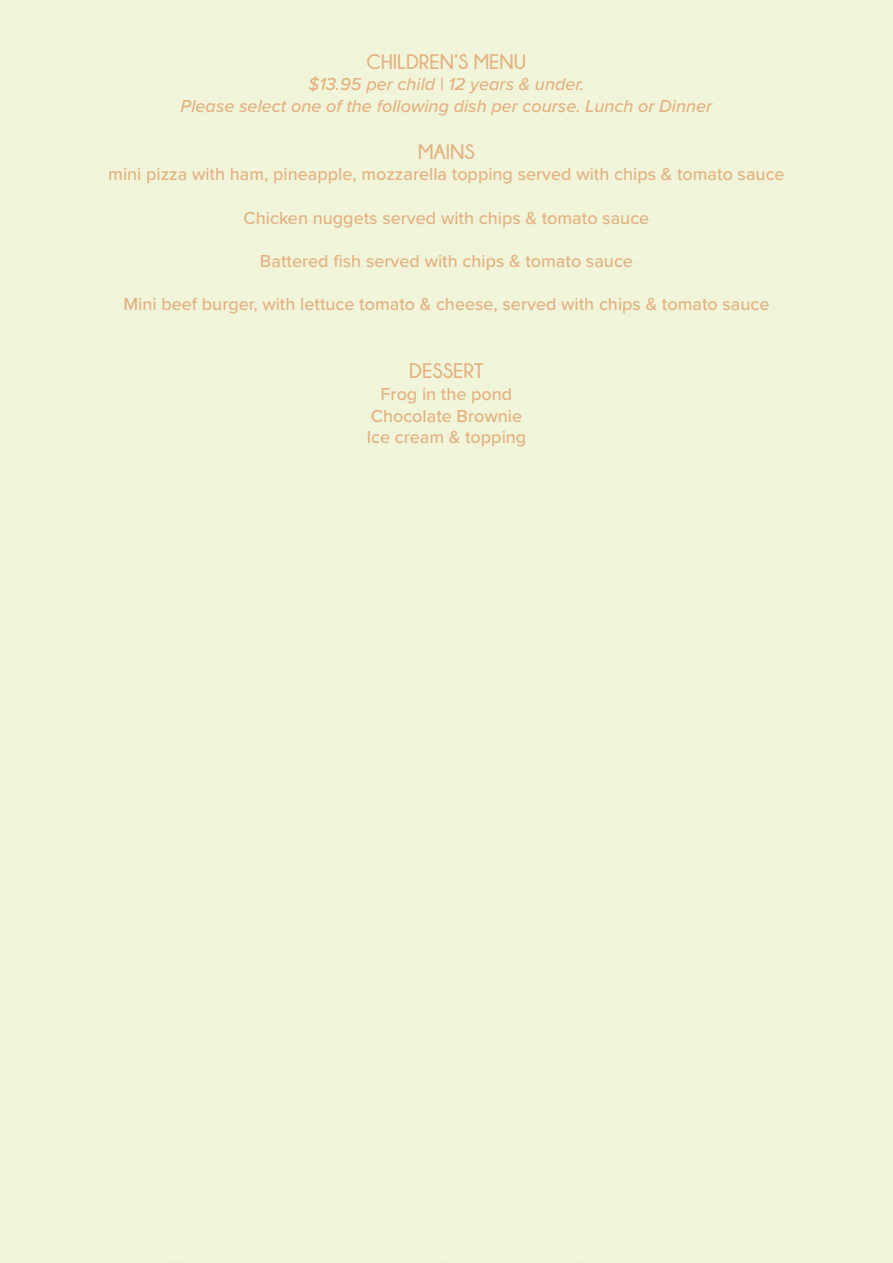
<style>
.page{position:relative;width:893px;height:1263px;background:#fff}
.page>*{position:absolute;margin:0;border:0;box-sizing:border-box;transform-origin:0 0}
.t1{font:700 21px "Champagne&Limousines";color:#e5b180}
.t2{font:500 18px "Proxima Nova";color:#e5b180}
.t3{font:italic 500 18px "Proxima Nova";color:#e5b180}
</style>
<div class="page">
<div style="left:0;top:0;width:446px;height:276px;background:#f1f6db"></div>
<div style="left:0;top:276px;width:446px;height:400px;background:#f1f6db"></div>
<div style="left:0;top:676px;width:446px;height:400px;background:#f1f6db"></div>
<div style="left:0;top:1076px;width:446px;height:187px;background:#f1f6db"></div>
<div style="left:446px;top:0;width:447px;height:276px;background:#f1f6db"></div>
<div style="left:446px;top:276px;width:447px;height:400px;background:#f1f6db"></div>
<div style="left:446px;top:676px;width:447px;height:400px;background:#f1f6db"></div>
<div style="left:446px;top:1076px;width:447px;height:187px;background:#f1f6db"></div>
<p class="t1" style="left:367px;top:50px;width:161px">CHILDREN’S MENU</p>
<p class="t3" style="left:309px;top:71px;width:277px">$13.95 per child | 12 years &amp; under.</p>
<p class="t3" style="left:181px;top:93px;width:533px">Please select one of the following dish per course. Lunch or Dinner</p>
<p class="t1" style="left:418px;top:140px;width:58px">MAINS</p>
<p class="t2" style="left:108px;top:161px;width:678px">mini pizza with ham, pineapple, mozzarella topping served with chips &amp; tomato sauce</p>
<p class="t2" style="left:244px;top:204px;width:407px">Chicken nuggets served with chips &amp; tomato sauce</p>
<p class="t2" style="left:260px;top:247px;width:375px">Battered fish served with chips &amp; tomato sauce</p>
<p class="t2" style="left:123px;top:291px;width:648px">Mini beef burger, with lettuce tomato &amp; cheese, served with chips &amp; tomato sauce</p>
<p class="t1" style="left:409px;top:360px;width:76px">DESSERT</p>
<p class="t2" style="left:381px;top:381px;width:133px">Frog in the pond</p>
<p class="t2" style="left:371px;top:402px;width:153px">Chocolate Brownie</p>
<p class="t2" style="left:367px;top:424px;width:161px">Ice cream &amp; topping</p>
</div>
